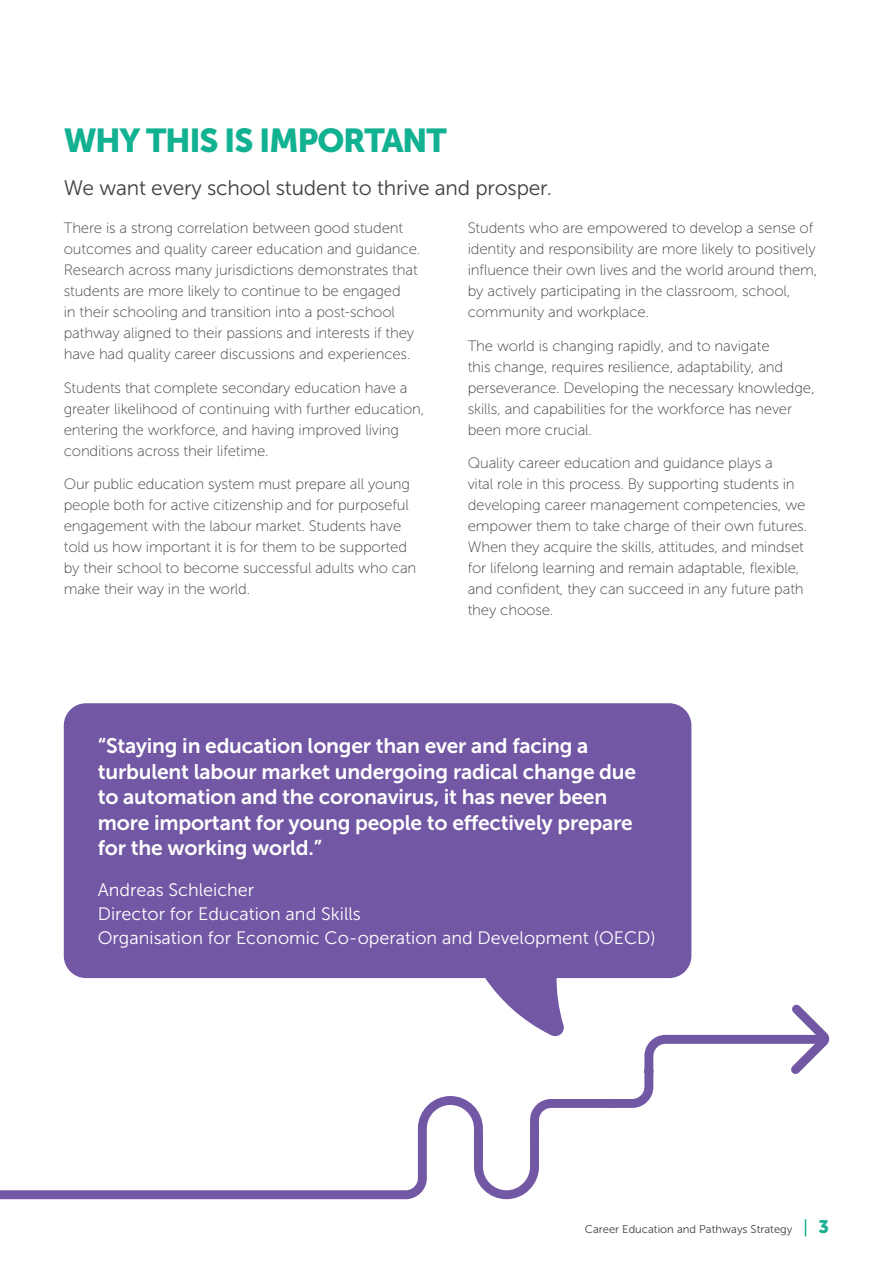
<style>
.page{position:relative;width:893px;height:1263px;background:#fff}
.page>*{position:absolute;margin:0;border:0;box-sizing:border-box;transform-origin:0 0}
.t1{font:33px "Museo Sans 900";letter-spacing:-.04em;color:#11b192}
.t2{font:21px/25.5px "Museo Sans 700";letter-spacing:-.01em;color:#fff}
.t3{font:21px "Museo Sans 300";letter-spacing:-.01em;color:#414042}
.t4{font:18px/24px "Museo Sans 300";color:#fff}
.t5{font:18px "Museo Sans 900";color:#19b193}
.t6{font:15px/21px "Museo Sans 100";letter-spacing:-.01em;color:#414042}
.t7{font:11.25px "Museo Sans 300";color:#414042}
</style>
<div class="page">
<svg style="left:805px;top:1219px;width:1px;height:17px"></svg>
<svg style="left:0;top:1034px;width:783px;height:166px"></svg>
<svg style="left:783px;top:1004px;width:47px;height:70px"></svg>
<div style="left:64px;top:703px;width:627px;height:275px;background:#7157a4;border-radius:22px"></div>
<svg style="left:483px;top:978px;width:81px;height:59px"></svg>
<h1 class="t1" style="left:64px;top:122px;width:384px">WHY THIS IS IMPORTANT</h1>
<h2 class="t3" style="left:64px;top:176px;width:490px">We want every school student to thrive and prosper.</h2>
<p class="t6" style="left:64px;top:217px;width:358px">There is a strong correlation between good student outcomes and quality career education and guidance.<br>Research across many jurisdictions demonstrates that students are more likely to continue to be engaged<br>in their schooling and transition into a post-school pathway aligned to their passions and interests if they have had quality career discussions and experiences.</p>
<p class="t6" style="left:64px;top:377px;width:362px">Students that complete secondary education have a greater likelihood of continuing with further education, entering the workforce, and having improved living conditions across their lifetime.</p>
<p class="t6" style="left:64px;top:474px;width:354px">Our public education system must prepare all young people both for active citizenship and for purposeful engagement with the labour market. Students have told us how important it is for them to be supported by their school to become successful adults who can make their way in the world.</p>
<p class="t6" style="left:468px;top:217px;width:351px">Students who are empowered to develop a sense of identity and responsibility are more likely to positively influence their own lives and the world around them, by actively participating in the classroom, school, community and workplace.</p>
<p class="t6" style="left:468px;top:335px;width:348px">The world is changing rapidly, and to navigate<br>this change, requires resilience, adaptability, and perseverance. Developing the necessary knowledge, skills, and capabilities for the workforce has never been more crucial.</p>
<p class="t6" style="left:468px;top:453px;width:341px">Quality career education and guidance plays a<br>vital role in this process. By supporting students in developing career management competencies, we empower them to take charge of their own futures.<br>When they acquire the skills, attitudes, and mindset for lifelong learning and remain adaptable, flexible, and confident, they can succeed in any future path they choose.</p>
<p class="t2" style="left:98px;top:733px;width:540px">“Staying in education longer than ever and facing a turbulent labour market undergoing radical change due to automation and the coronavirus, it has never been more important for young people to effectively prepare for the working world.”</p>
<p class="t4" style="left:98px;top:878px;width:559px">Andreas Schleicher<br>Director for Education and Skills<br>Organisation for Economic Co-operation and Development (OECD)</p>
<p class="t7" style="left:585px;top:1223px;width:209px">Career Education and Pathways Strategy</p>
<p class="t5" style="left:819px;top:1217px;width:12px">3</p>
</div>
